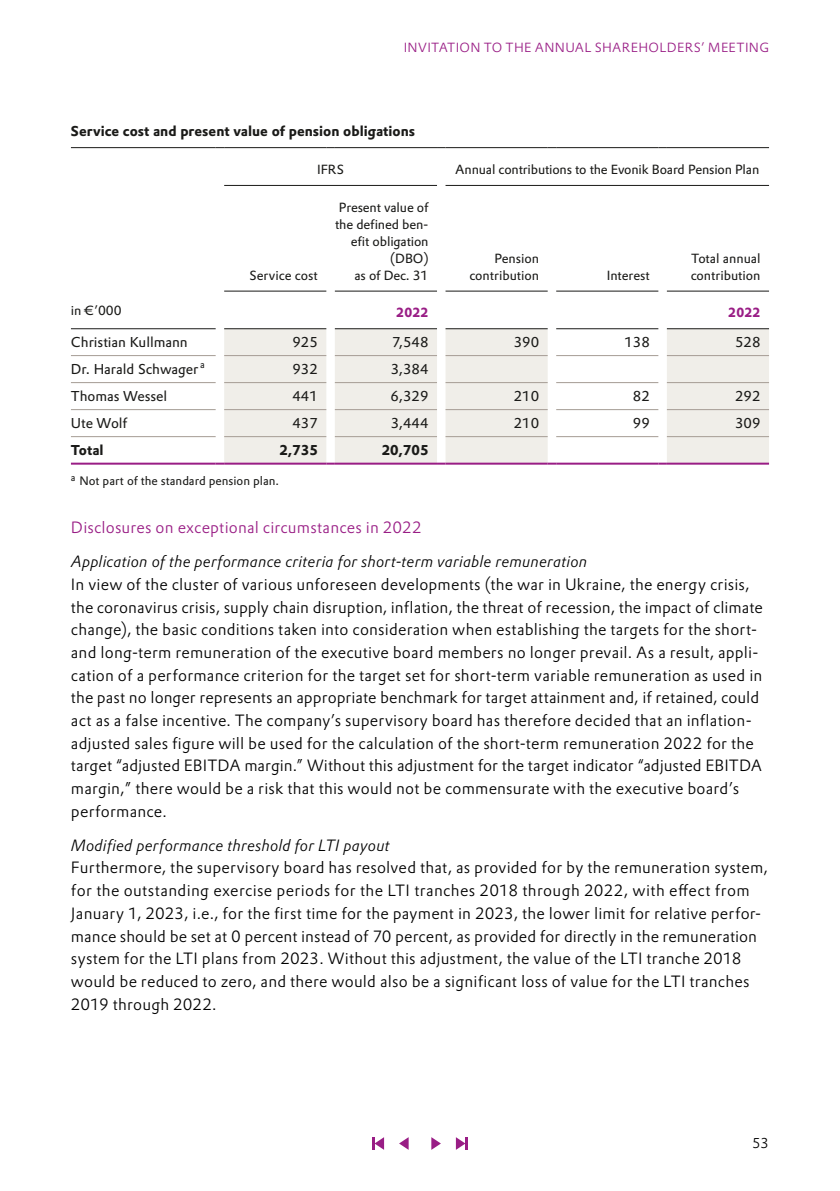
<style>
.page{position:relative;width:840px;height:1191px;background:#fff}
.page>*{position:absolute;margin:0;border:0;box-sizing:border-box;transform-origin:0 0}
.Body_light_8pt_4mm{font:300 16px/22.6px "Evonik Prokyon";letter-spacing:.01em;color:#000}
.Body_light_8pt_4mm-2{font:300 16px "Evonik Prokyon";letter-spacing:.01em;color:#991d85}
.t1{font:14px "Evonik Prokyon";color:#1a1a18}
.t2{font:700 14px "Evonik Prokyon";color:#1a1a18}
.t3{font:300 14px "Evonik Prokyon";color:#000}
.t4{font:13px/17px "Evonik Prokyon";letter-spacing:-.01em;color:#1a1a18;text-align:right}
.t5{font:300 13px "Evonik Prokyon";letter-spacing:.025em;color:#991d85}
.t6{font:700 13px "Evonik Prokyon";color:#991d85}
.t7{font:12px "Evonik Prokyon";color:#1a1a18}
.s1{font-style:italic}
</style>
<div class="page">
<svg style="left:224px;top:328px;width:544px;height:134px;fill:#f0eee9"></svg>
<svg style="left:658px;top:462px;width:8px;height:2px"></svg>
<hr style="left:666px;top:462px;width:102px;height:2px;background:#991d85">
<hr style="left:71px;top:462px;width:144px;height:2px;background:#991d85">
<svg style="left:215px;top:462px;width:9px;height:2px"></svg>
<hr style="left:224px;top:462px;width:102px;height:2px;background:#991d85">
<svg style="left:326px;top:462px;width:8px;height:2px"></svg>
<hr style="left:334px;top:462px;width:103px;height:2px;background:#991d85">
<svg style="left:437px;top:462px;width:8px;height:2px"></svg>
<hr style="left:445px;top:462px;width:102px;height:2px;background:#991d85">
<svg style="left:547px;top:462px;width:9px;height:2px"></svg>
<hr style="left:556px;top:462px;width:102px;height:2px;background:#991d85">
<hr style="left:71px;top:147px;width:144px;height:1px;background:#1a1a18">
<hr style="left:224px;top:147px;width:102px;height:1px;background:#1a1a18">
<hr style="left:334px;top:147px;width:103px;height:1px;background:#1a1a18">
<hr style="left:445px;top:147px;width:102px;height:1px;background:#1a1a18">
<hr style="left:556px;top:147px;width:102px;height:1px;background:#1a1a18">
<hr style="left:666px;top:147px;width:102px;height:1px;background:#1a1a18">
<hr style="left:71px;top:328px;width:144px;height:1px;background:#1a1a18">
<hr style="left:224px;top:185px;width:213px;height:1px;background:#1a1a18">
<hr style="left:445px;top:185px;width:323px;height:1px;background:#1a1a18">
<hr style="left:224px;top:290px;width:102px;height:1px;background:#1a1a18">
<hr style="left:334px;top:290px;width:103px;height:1px;background:#1a1a18">
<hr style="left:445px;top:290px;width:102px;height:1px;background:#1a1a18">
<hr style="left:556px;top:290px;width:102px;height:1px;background:#1a1a18">
<hr style="left:666px;top:290px;width:102px;height:1px;background:#1a1a18">
<hr style="left:224px;top:328px;width:102px;height:1px;background:#1a1a18">
<hr style="left:334px;top:328px;width:103px;height:1px;background:#1a1a18">
<hr style="left:445px;top:328px;width:102px;height:1px;background:#1a1a18">
<hr style="left:556px;top:328px;width:102px;height:1px;background:#1a1a18">
<hr style="left:666px;top:328px;width:102px;height:1px;background:#1a1a18">
<hr style="left:71px;top:355px;width:144px;height:1px;background:#a59c94">
<hr style="left:224px;top:355px;width:102px;height:1px;background:#a59c94">
<hr style="left:334px;top:355px;width:103px;height:1px;background:#a59c94">
<hr style="left:445px;top:355px;width:102px;height:1px;background:#a59c94">
<hr style="left:556px;top:355px;width:102px;height:1px;background:#a59c94">
<hr style="left:666px;top:355px;width:102px;height:1px;background:#a59c94">
<hr style="left:71px;top:382px;width:144px;height:1px;background:#a59c94">
<hr style="left:224px;top:382px;width:102px;height:1px;background:#a59c94">
<hr style="left:334px;top:382px;width:103px;height:1px;background:#a59c94">
<hr style="left:445px;top:382px;width:102px;height:1px;background:#a59c94">
<hr style="left:556px;top:382px;width:102px;height:1px;background:#a59c94">
<hr style="left:666px;top:382px;width:102px;height:1px;background:#a59c94">
<hr style="left:71px;top:409px;width:144px;height:1px;background:#a59c94">
<hr style="left:224px;top:409px;width:102px;height:1px;background:#a59c94">
<hr style="left:334px;top:409px;width:103px;height:1px;background:#a59c94">
<hr style="left:445px;top:409px;width:102px;height:1px;background:#a59c94">
<hr style="left:556px;top:409px;width:102px;height:1px;background:#a59c94">
<hr style="left:666px;top:409px;width:102px;height:1px;background:#a59c94">
<hr style="left:71px;top:436px;width:144px;height:1px;background:#a59c94">
<hr style="left:224px;top:436px;width:102px;height:1px;background:#a59c94">
<hr style="left:334px;top:436px;width:103px;height:1px;background:#a59c94">
<hr style="left:445px;top:436px;width:102px;height:1px;background:#a59c94">
<hr style="left:556px;top:436px;width:102px;height:1px;background:#a59c94">
<hr style="left:666px;top:436px;width:102px;height:1px;background:#a59c94">
<svg style="left:372px;top:1137px;width:12px;height:12px"></svg>
<svg style="left:399px;top:1137px;width:9px;height:12px"></svg>
<svg style="left:455px;top:1137px;width:12px;height:12px"></svg>
<svg style="left:431px;top:1137px;width:9px;height:12px"></svg>
<p class="t5" style="left:403px;top:38px;width:366px">INVITATION TO THE ANNUAL SHAREHOLDERS’ MEETING</p>
<p class="t2" style="left:71px;top:119px;width:345px">Service cost and present value of pension obligations</p>
<p class="t4" style="left:317px;top:160px;width:29px">IFRS</p>
<p class="t4" style="left:455px;top:160px;width:305px">Annual contributions to the Evonik Board Pension Plan</p>
<p class="t4" style="left:71px;top:301px;width:52px">in €’000</p>
<p class="t4" style="left:249px;top:266px;width:70px">Service cost</p>
<p class="t4" style="left:335px;top:198px;width:95px">Present value of the defined ben&shy;efit obligation (DBO)<br>as of Dec. 31</p>
<p class="t4" style="left:469px;top:249px;width:71px">Pension contribution</p>
<p class="t4" style="left:606px;top:266px;width:45px">Interest</p>
<p class="t4" style="left:690px;top:249px;width:71px;text-align:left">Total annual contribution</p>
<p class="t6" style="left:396px;top:302px;width:34px">2022</p>
<p class="t6" style="left:727px;top:302px;width:34px">2022</p>
<p class="t1" style="left:71px;top:331px;width:118px">Christian Kullmann</p>
<p class="t1" style="left:292px;top:331px;width:27px">925</p>
<p class="t1" style="left:392px;top:331px;width:38px">7,548</p>
<p class="t1" style="left:513px;top:331px;width:27px">390</p>
<p class="t1" style="left:624px;top:331px;width:27px">138</p>
<p class="t1" style="left:734px;top:331px;width:27px">528</p>
<p class="t1" style="left:71px;top:358px;width:135px">Dr. Harald Schwager <sup>a</sup></p>
<p class="t1" style="left:292px;top:358px;width:27px">932</p>
<p class="t1" style="left:390px;top:358px;width:39px">3,384</p>
<p class="t1" style="left:71px;top:385px;width:98px">Thomas Wessel</p>
<p class="t1" style="left:292px;top:385px;width:27px">441</p>
<p class="t1" style="left:390px;top:385px;width:39px">6,329</p>
<p class="t1" style="left:513px;top:385px;width:27px">210</p>
<p class="t1" style="left:632px;top:385px;width:18px">82</p>
<p class="t1" style="left:734px;top:385px;width:27px">292</p>
<p class="t1" style="left:71px;top:412px;width:58px">Ute Wolf</p>
<p class="t1" style="left:292px;top:412px;width:27px">437</p>
<p class="t1" style="left:390px;top:412px;width:39px">3,444</p>
<p class="t1" style="left:513px;top:412px;width:27px">210</p>
<p class="t1" style="left:632px;top:412px;width:18px">99</p>
<p class="t1" style="left:734px;top:412px;width:27px">309</p>
<p class="t2" style="left:71px;top:439px;width:34px">Total</p>
<p class="t2" style="left:279px;top:439px;width:40px">2,735</p>
<p class="t2" style="left:381px;top:439px;width:48px">20,705</p>
<p class="t7" style="left:71px;top:471px;width:209px"><sup>a</sup> Not part of the standard pension plan.</p>
<p class="Body_light_8pt_4mm-2" style="left:71px;top:515px;width:352px">Disclosures on exceptional circumstances in 2022</p>
<p class="Body_light_8pt_4mm" style="left:71px;top:549px;width:693px"><span class="s1">Application of the performance criteria for short-term variable remuneration<br></span>In view of the cluster of various unforeseen developments (the war in Ukraine, the energy crisis, the coronavirus crisis, supply chain disruption, inflation, the threat of recession, the impact of climate change), the basic conditions taken into consideration when establishing the targets for the short&shy;and long-term remuneration of the executive board members no longer prevail. As a result, appli&shy;cation of a performance criterion for the target set for short-term variable remuneration as used in the past no longer represents an appropriate benchmark for target attainment and, if retained, could act as a false incentive. The company’s supervisory board has therefore decided that an inflation&shy;adjusted sales figure will be used for the calculation of the short-term remuneration 2022 for the target “adjusted EBITDA margin.” Without this adjustment for the target indicator “adjusted EBITDA margin,” there would be a risk that this would not be commensurate with the executive board’s performance.</p>
<p class="Body_light_8pt_4mm" style="left:71px;top:833px;width:698px"><span class="s1">Modified performance threshold for LTI payout<br></span>Furthermore, the supervisory board has resolved that, as provided for by the remuneration system, for the outstanding exercise periods for the LTI tranches 2018 through 2022, with effect from January 1, 2023, i.e., for the first time for the payment in 2023, the lower limit for relative perfor&shy;mance should be set at 0 percent instead of 70 percent, as provided for directly in the remuneration system for the LTI plans from 2023. Without this adjustment, the value of the LTI tranche 2018 would be reduced to zero, and there would also be a significant loss of value for the LTI tranches 2019 through 2022.</p>
<p class="t3" style="left:751px;top:1132px;width:18px">53</p>
</div>
